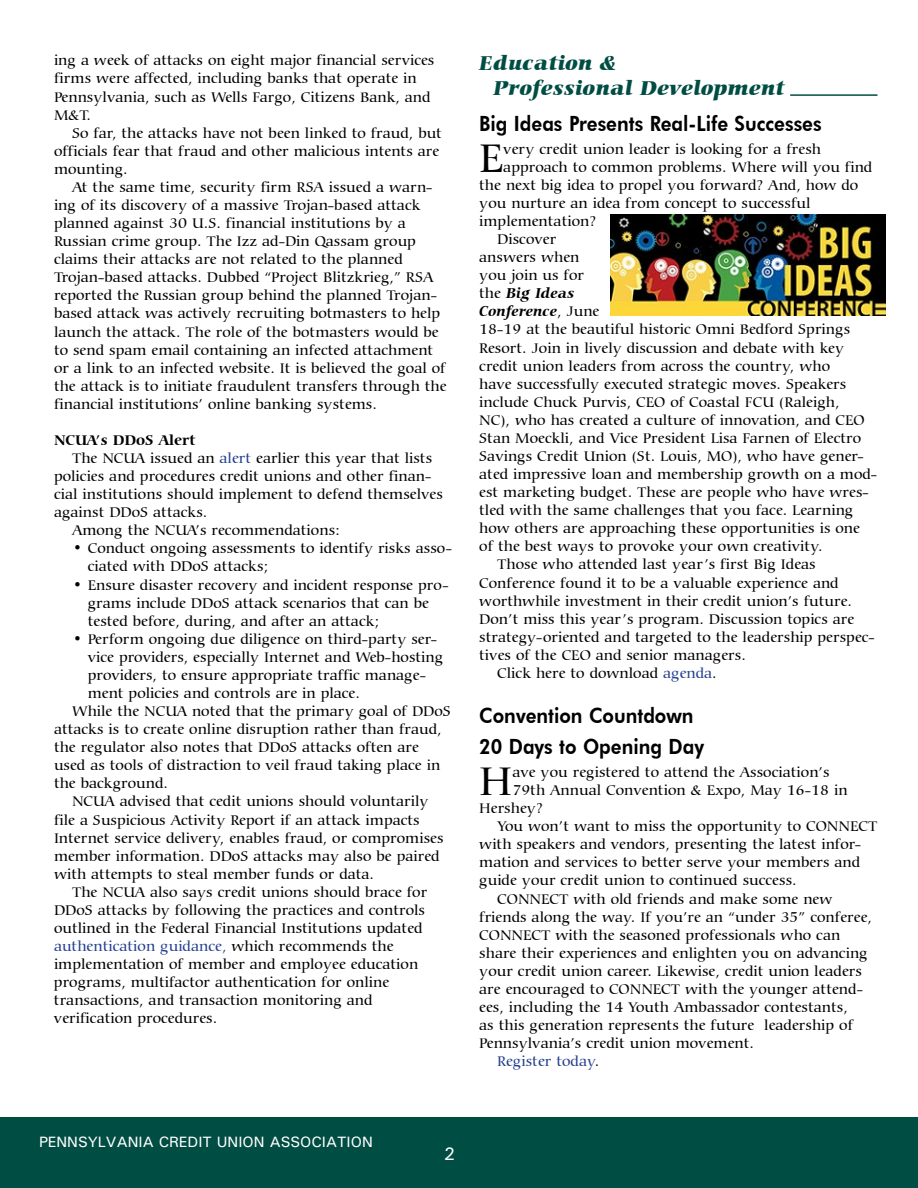
<style>
.page{position:relative;width:918px;height:1188px;background:#fff}
.page>*{position:absolute;margin:0;border:0;box-sizing:border-box;transform-origin:0 0}
.t1{font:500 42.9px "Carmina BT";color:#000}
.t2{font:800 21px/31.5px "Futura BT";color:#000;scale:.9 1}
.t3{font:italic 900 21px/25.2px "Carmina BT";color:#004d43}
.t4{font:500 18px "Univers";color:#fff}
.t5{font:500 15px/18.1px "Carmina BT";color:#000}
.t6{font:500 15px "Carmina BT";color:#25408f}
.t7{font:500 15px "Univers";color:#fff}
.t8{font:italic 700 15px "Carmina BT";color:#000}
.t9{font:700 15px "Carmina BT";color:#000}
.s1{color:#25408f}
.s2{color:#000}
.s3{font-weight:500;font-style:normal}
</style>
<div class="page">
<div style="left:0;top:1117px;width:918px;height:71px;background:#004d43"></div>
<hr style="left:790px;top:94px;width:87px;height:2px;background:#004d43">
<img style="left:610px;top:215px;width:276px;height:101px">
<p class="t5" style="left:54px;top:52px;width:382px">ing a week of attacks on eight major financial services</p>
<p class="t5" style="left:54px;top:70px;width:364px">firms were affected, including banks that operate in</p>
<p class="t5" style="left:54px;top:88px;width:378px">Pennsylvania, such as Wells Fargo, Citizens Bank, and</p>
<p class="t5" style="left:54px;top:106px;width:38px">M&amp;T.</p>
<p class="t5" style="left:72px;top:124px;width:372px">So far, the attacks have not been linked to fraud, but</p>
<p class="t5" style="left:54px;top:142px;width:387px">officials fear that fraud and other malicious intents are</p>
<p class="t5" style="left:54px;top:160px;width:75px">mounting.</p>
<p class="t5" style="left:72px;top:178px;width:362px">At the same time, security firm RSA issued a warn-</p>
<p class="t5" style="left:54px;top:196px;width:368px">ing of its discovery of a massive Trojan-based attack</p>
<p class="t5" style="left:54px;top:214px;width:353px">planned against 30 U.S. financial institutions by a</p>
<p class="t5" style="left:54px;top:232px;width:364px">Russian crime group. The Izz ad-Din Qassam group</p>
<p class="t5" style="left:54px;top:251px;width:350px">claims their attacks are not related to the planned</p>
<p class="t5" style="left:54px;top:269px;width:381px">Trojan-based attacks. Dubbed “Project Blitzkrieg,” RSA</p>
<p class="t5" style="left:54px;top:287px;width:385px">reported the Russian group behind the planned Trojan-</p>
<p class="t5" style="left:54px;top:305px;width:388px">based attack was actively recruiting botmasters to help</p>
<p class="t5" style="left:54px;top:323px;width:386px">launch the attack. The role of the botmasters would be</p>
<p class="t5" style="left:54px;top:341px;width:381px">to send spam email containing an infected attachment</p>
<p class="t5" style="left:54px;top:359px;width:393px">or a link to an infected website. It is believed the goal of</p>
<p class="t5" style="left:54px;top:377px;width:394px">the attack is to initiate fraudulent transfers through the</p>
<p class="t5" style="left:54px;top:395px;width:325px">financial institutions’ online banking systems.</p>
<p class="t9" style="left:54px;top:431px;width:143px">NCUA’s DDoS Alert</p>
<p class="t5" style="left:72px;top:449px;width:362px">The NCUA issued an <span class="s1">alert</span> earlier this year that lists</p>
<p class="t5" style="left:54px;top:467px;width:379px">policies and procedures credit unions and other finan-</p>
<p class="t5" style="left:54px;top:486px;width:390px">cial institutions should implement to defend themselves</p>
<p class="t5" style="left:54px;top:504px;width:155px">against DDoS attacks.</p>
<p class="t5" style="left:72px;top:522px;width:270px">Among the NCUA’s recommendations:</p>
<p class="t5" style="left:88px;top:540px;width:366px;text-indent:-15px">• Conduct ongoing assessments to identify risks asso&shy;ciated with DDoS attacks;</p>
<p class="t5" style="left:88px;top:576px;width:362px;text-indent:-15px">• Ensure disaster recovery and incident response pro&shy;grams include DDoS attack scenarios that can be tested before, during, and after an attack;</p>
<p class="t5" style="left:73px;top:630px;width:366px">• Perform ongoing due diligence on third-party ser-</p>
<p class="t5" style="left:88px;top:648px;width:357px">vice providers, especially Internet and Web-hosting</p>
<p class="t5" style="left:88px;top:666px;width:340px">providers, to ensure appropriate traffic manage-</p>
<p class="t5" style="left:88px;top:684px;width:274px">ment policies and controls are in place.</p>
<p class="t5" style="left:72px;top:702px;width:380px">While the NCUA noted that the primary goal of DDoS</p>
<p class="t5" style="left:54px;top:720px;width:389px">attacks is to create online disruption rather than fraud,</p>
<p class="t5" style="left:54px;top:739px;width:366px">the regulator also notes that DDoS attacks often are</p>
<p class="t5" style="left:54px;top:757px;width:388px">used as tools of distraction to veil fraud taking place in</p>
<p class="t5" style="left:54px;top:775px;width:116px">the background.</p>
<p class="t5" style="left:72px;top:793px;width:358px">NCUA advised that cedit unions should voluntarily</p>
<p class="t5" style="left:54px;top:811px;width:367px">file a Suspicious Activity Report if an attack impacts</p>
<p class="t5" style="left:54px;top:829px;width:391px">Internet service delivery, enables fraud, or compromises</p>
<p class="t5" style="left:54px;top:847px;width:387px">member information. DDoS attacks may also be paired</p>
<p class="t5" style="left:54px;top:865px;width:322px">with attempts to steal member funds or data.</p>
<p class="t5" style="left:72px;top:883px;width:357px">The NCUA also says credit unions should brace for</p>
<p class="t5" style="left:54px;top:901px;width:373px">DDoS attacks by following the practices and controls</p>
<p class="t5" style="left:54px;top:919px;width:370px">outlined in the Federal Financial Institutions updated</p>
<p class="t6" style="left:54px;top:938px;width:341px">authentication guidance, <span class="s2">which recommends the</span></p>
<p class="t5" style="left:54px;top:955px;width:366px">implementation of member and employee education</p>
<p class="t5" style="left:54px;top:974px;width:337px">programs, multifactor authentication for online</p>
<p class="t5" style="left:54px;top:992px;width:320px">transactions, and transaction monitoring and</p>
<p class="t5" style="left:54px;top:1010px;width:165px">verification procedures.</p>
<p class="t3" style="left:493px;top:51px;width:293px;text-indent:-14px">Education &amp;<br>Professional Development</p>
<p class="t2" style="left:479px;top:108px;width:382px">Big Ideas Presents Real-Life Successes</p>
<p class="t1" style="left:479px;top:133px;width:26px">E</p>
<p class="t5" style="left:503px;top:140px;width:319px">very credit union leader is looking for a fresh</p>
<p class="t5" style="left:503px;top:158px;width:371px">approach to common problems. Where will you find</p>
<p class="t5" style="left:479px;top:176px;width:381px">the next big idea to propel you forward? And, how do</p>
<p class="t5" style="left:479px;top:194px;width:333px">you nurture an idea from concept to successful</p>
<p class="t5" style="left:479px;top:212px;width:118px">implementation?</p>
<p class="t5" style="left:497px;top:230px;width:61px">Discover</p>
<p class="t5" style="left:479px;top:248px;width:102px">answers when</p>
<p class="t5" style="left:479px;top:267px;width:106px">you join us for</p>
<p class="t8" style="left:479px;top:285px;width:97px"><span class="s3">the</span> Big Ideas</p>
<p class="t8" style="left:479px;top:303px;width:122px">Conference<span class="s3">, June</span></p>
<p class="t5" style="left:479px;top:321px;width:372px">18-19 at the beautiful historic Omni Bedford Springs</p>
<p class="t5" style="left:479px;top:339px;width:367px">Resort. Join in lively discussion and debate with key</p>
<p class="t5" style="left:479px;top:357px;width:352px">credit union leaders from across the country, who</p>
<p class="t5" style="left:479px;top:375px;width:369px">have successfully executed strategic moves. Speakers</p>
<p class="t5" style="left:479px;top:393px;width:362px">include Chuck Purvis, CEO of Coastal FCU (Raleigh,</p>
<p class="t5" style="left:479px;top:411px;width:387px">NC), who has created a culture of innovation, and CEO</p>
<p class="t5" style="left:479px;top:429px;width:383px">Stan Moeckli, and Vice President Lisa Farnen of Electro</p>
<p class="t5" style="left:479px;top:447px;width:386px">Savings Credit Union (St. Louis, MO), who have gener-</p>
<p class="t5" style="left:479px;top:465px;width:400px">ated impressive loan and membership growth on a mod-</p>
<p class="t5" style="left:479px;top:483px;width:391px">est marketing budget. These are people who have wres-</p>
<p class="t5" style="left:479px;top:502px;width:376px">tled with the same challenges that you face. Learning</p>
<p class="t5" style="left:479px;top:520px;width:382px">how others are approaching these opportunities is one</p>
<p class="t5" style="left:479px;top:538px;width:345px">of the best ways to provoke your own creativity.</p>
<p class="t5" style="left:497px;top:556px;width:320px">Those who attended last year’s first Big Ideas</p>
<p class="t5" style="left:479px;top:574px;width:361px">Conference found it to be a valuable experience and</p>
<p class="t5" style="left:479px;top:592px;width:374px">worthwhile investment in their credit union’s future.</p>
<p class="t5" style="left:479px;top:610px;width:377px">Don’t miss this year’s program. Discussion topics are</p>
<p class="t5" style="left:479px;top:628px;width:397px">strategy-oriented and targeted to the leadership perspec-</p>
<p class="t5" style="left:479px;top:646px;width:268px">tives of the CEO and senior managers.</p>
<p class="t5" style="left:497px;top:664px;width:221px">Click here to download <span class="s1">agenda</span>.</p>
<p class="t2" style="left:479px;top:700px;width:251px">Convention Countdown<br>20 Days to Opening Day</p>
<p class="t1" style="left:479px;top:756px;width:35px">H</p>
<p class="t5" style="left:512px;top:763px;width:319px">ave you registered to attend the Association’s</p>
<p class="t5" style="left:512px;top:781px;width:337px">79th Annual Convention &amp; Expo, May 16-18 in</p>
<p class="t5" style="left:479px;top:800px;width:65px">Hershey?</p>
<p class="t5" style="left:497px;top:818px;width:382px">You won’t want to miss the opportunity to CONNECT</p>
<p class="t5" style="left:479px;top:836px;width:384px">with speakers and vendors, presenting the latest infor-</p>
<p class="t5" style="left:479px;top:854px;width:382px">mation and services to better serve your members and</p>
<p class="t5" style="left:479px;top:872px;width:319px">guide your credit union to continued success.</p>
<p class="t5" style="left:497px;top:890px;width:337px">CONNECT with old friends and make some new</p>
<p class="t5" style="left:479px;top:908px;width:394px">friends along the way. If you’re an “under 35” conferee,</p>
<p class="t5" style="left:479px;top:926px;width:363px">CONNECT with the seasoned professionals who can</p>
<p class="t5" style="left:479px;top:944px;width:390px">share their experiences and enlighten you on advancing</p>
<p class="t5" style="left:479px;top:962px;width:384px">your credit union career. Likewise, credit union leaders</p>
<p class="t5" style="left:479px;top:980px;width:385px">are encouraged to CONNECT with the younger attend-</p>
<p class="t5" style="left:479px;top:998px;width:370px">ees, including the 14 Youth Ambassador contestants,</p>
<p class="t5" style="left:479px;top:1016px;width:375px">as this generation represents the future leadership of</p>
<p class="t5" style="left:479px;top:1034px;width:276px">Pennsylvania’s credit union movement.</p>
<p class="t6" style="left:497px;top:1053px;width:104px">Register today<span class="s2">.</span></p>
<p class="t7" style="left:39px;top:1132px;width:335px">PENNSYLVANIA CREDIT UNION ASSOCIATION</p>
<p class="t4" style="left:444px;top:1142px;width:13px">2</p>
</div>
